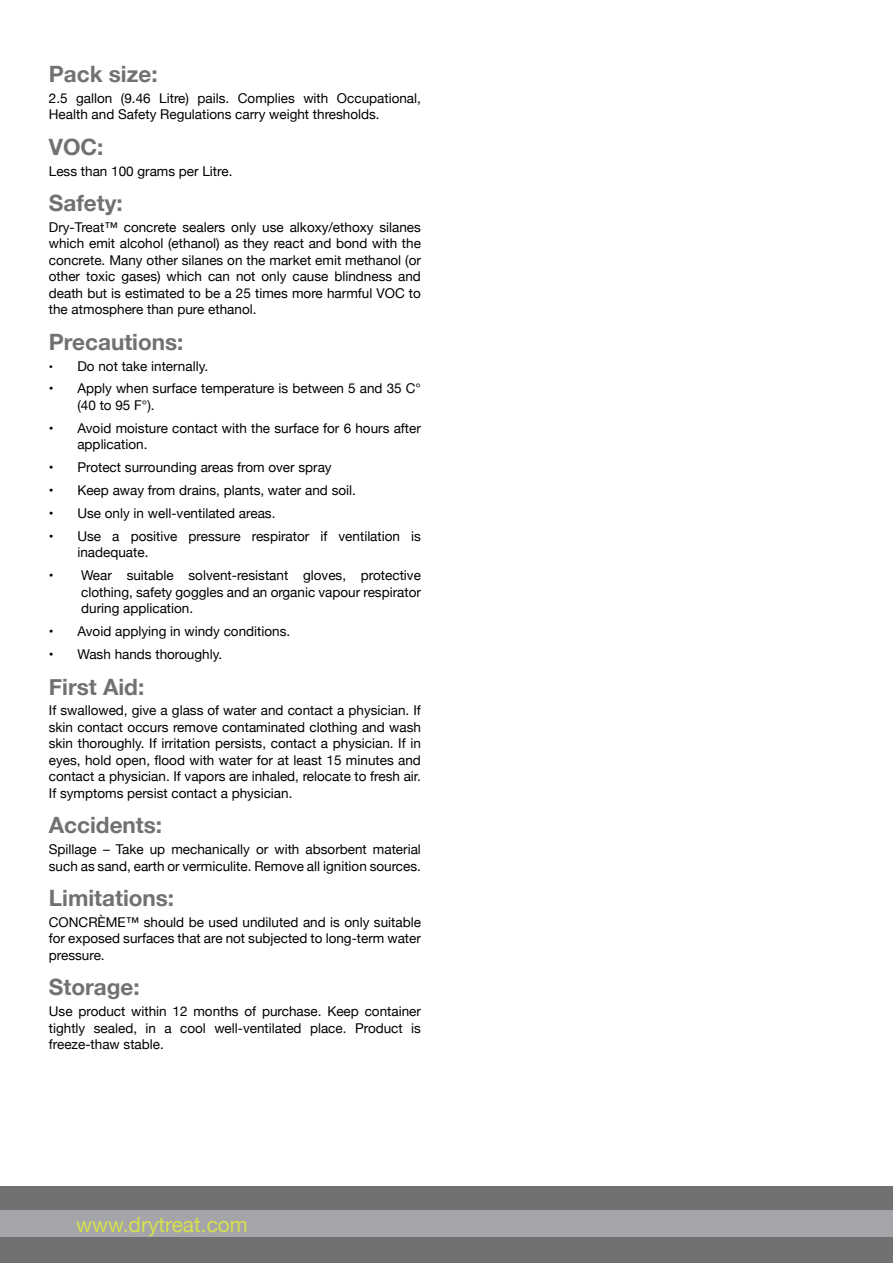
<style>
.page{position:relative;width:893px;height:1263px;background:#fff}
.page>*{position:absolute;margin:0;border:0;box-sizing:border-box;transform-origin:0 0}
.t1{font:700 22.5px "Helvetica Neue";color:#717073}
.t2{font:21px "Helvetica Neue";color:#d5e04e}
.t3{font:13.5px/16.5px "Helvetica Neue";color:#000}
.s1{font-size:12px}
</style>
<div class="page">
<div style="left:0;top:1186px;width:893px;height:77px;background:#717073"></div>
<div style="left:0;top:1211px;width:893px;height:26px;background:#a5a5a9"></div>
<h1 class="t1" style="left:49px;top:56px;width:110px">Pack size:</h1>
<p class="t3" style="left:49px;top:90px;width:374px">2.5 gallon (9.46 Litre) pails. Complies with Occupational,<br>Health and Safety Regulations carry weight thresholds.</p>
<h1 class="t1" style="left:49px;top:129px;width:56px">VOC:</h1>
<p class="t3" style="left:49px;top:163px;width:185px">Less than 100 grams per Litre.</p>
<h1 class="t1" style="left:49px;top:185px;width:75px">Safety:</h1>
<p class="t3" style="left:49px;top:219px;width:374px;text-align:justify">Dry-Treat™ concrete sealers only use alkoxy/ethoxy silanes which emit alcohol (ethanol) as they react and bond with the concrete. Many other silanes on the market emit methanol (or other toxic gases) which can not only cause blindness and death but is estimated to be a 25 times more harmful VOC to the atmosphere than pure ethanol.</p>
<h1 class="t1" style="left:49px;top:324px;width:136px">Precautions:</h1>
<p class="t3" style="left:49px;top:358px;width:161px"><span class="s1">•</span> Do not take internally.</p>
<p class="t3" style="left:77px;top:381px;width:345px;text-indent:-28px">• Apply when surface temperature is between 5 and 35 C° (40 to 95 F°).</p>
<p class="t3" style="left:77px;top:421px;width:345px;text-indent:-28px">• Avoid moisture contact with the surface for 6 hours after application.</p>
<p class="t3" style="left:49px;top:460px;width:284px">• Protect surrounding areas from over spray</p>
<p class="t3" style="left:49px;top:483px;width:309px">• Keep away from drains, plants, water and soil.</p>
<p class="t3" style="left:49px;top:506px;width:228px">• Use only in well-ventilated areas.</p>
<p class="t3" style="left:77px;top:529px;width:345px;text-indent:-28px">• Use a positive pressure respirator if ventilation is inadequate.</p>
<p class="t3" style="left:81px;top:568px;width:341px;text-align:justify;text-indent:-32px">• Wear suitable solvent-resistant gloves, protective clothing, safety goggles and an organic vapour respirator during application.</p>
<p class="t3" style="left:49px;top:624px;width:243px">• Avoid applying in windy conditions.</p>
<p class="t3" style="left:49px;top:647px;width:175px">• Wash hands thoroughly.</p>
<h1 class="t1" style="left:49px;top:669px;width:97px">First Aid:</h1>
<p class="t3" style="left:49px;top:703px;width:374px;text-align:justify">If swallowed, give a glass of water and contact a physician. If skin contact occurs remove contaminated clothing and wash skin thoroughly. If irritation persists, contact a physician. If in eyes, hold open, flood with water for at least 15 minutes and contact a physician. If vapors are inhaled, relocate to fresh air.<br>If symptoms persist contact a physician.</p>
<h1 class="t1" style="left:49px;top:808px;width:115px">Accidents:</h1>
<p class="t3" style="left:49px;top:842px;width:374px">Spillage – Take up mechanically or with absorbent material such as sand, earth or vermiculite. Remove all ignition sources.</p>
<h1 class="t1" style="left:49px;top:880px;width:127px">Limitations:</h1>
<p class="t3" style="left:49px;top:914px;width:374px;text-align:justify">CONCRÈME™ should be used undiluted and is only suitable for exposed surfaces that are not subjected to long-term water pressure.</p>
<h1 class="t1" style="left:49px;top:970px;width:92px">Storage:</h1>
<p class="t3" style="left:49px;top:1004px;width:374px;text-align:justify">Use product within 12 months of purchase. Keep container tightly sealed, in a cool well-ventilated place. Product is freeze-thaw stable.</p>
<h2 class="t2" style="left:76px;top:1210px;width:173px">www.drytreat.com</h2>
</div>
